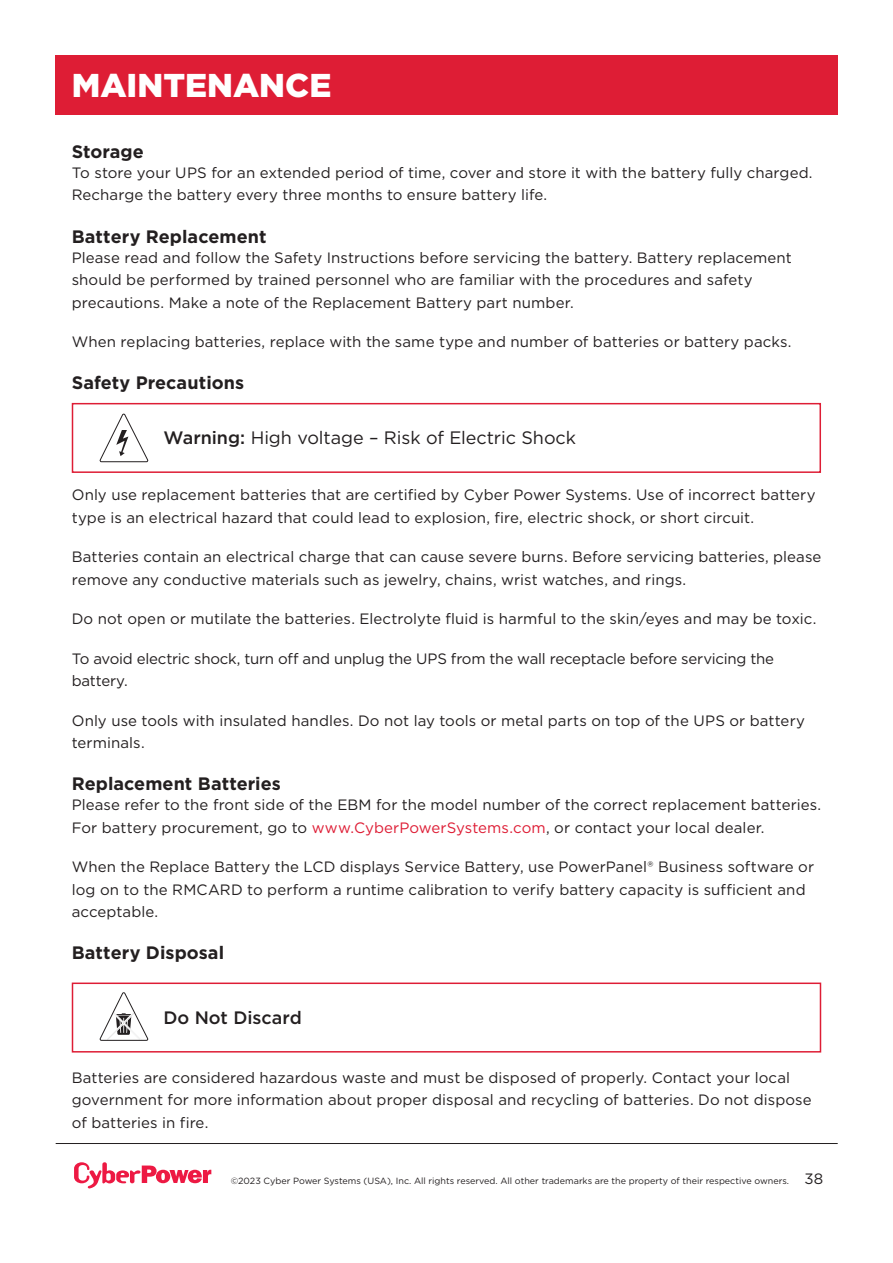
<style>
.page{position:relative;width:893px;height:1263px;background:#fff}
.page>*{position:absolute;margin:0;border:0;box-sizing:border-box;transform-origin:0 0}
.t1{font:900 33px "Gotham";color:#fff}
.t2{font:700 18px "Gotham";letter-spacing:.005em;color:#231f20}
.t3{font:18px "Gotham";letter-spacing:-.005em;color:#231f20}
.t4{font:500 18px "Gotham";color:#231f20}
.t5{font:15px/22.5px "Gotham";letter-spacing:.005em;color:#231f20}
.t6{font:15px/22.5px "Gotham";letter-spacing:-.015em;color:#231f20}
.t7{font:9px "Gotham";color:#231f20}
.s1{font-weight:500}
.s2{color:#de1d35}
.s3{font-size:15px}
</style>
<div class="page">
<div style="left:55px;top:55px;width:782px;height:60px;background:#de1d35"></div>
<hr style="left:56px;top:1143px;width:782px;height:1px;background:#231f20">
<svg style="left:74px;top:1162px;width:137px;height:26px"></svg>
<svg style="left:99px;top:413px;width:49px;height:49px"></svg>
<div style="left:72px;top:403px;width:749px;height:70px;border:2px solid #de1d35"></div>
<svg style="left:99px;top:992px;width:49px;height:49px"></svg>
<div style="left:72px;top:982px;width:749px;height:70px;border:2px solid #de1d35"></div>
<h1 class="t1" style="left:72px;top:63px;width:261px">MAINTENANCE</h1>
<h2 class="t2" style="left:72px;top:140px;width:74px">Storage</h2>
<p class="t5" style="left:72px;top:161px;width:742px">To store your UPS for an extended period of time, cover and store it with the battery fully charged.<br>Recharge the battery every three months to ensure battery life.</p>
<h2 class="t2" style="left:72px;top:224px;width:196px">Battery Replacement</h2>
<p class="t5" style="left:72px;top:246px;width:721px">Please read and follow the Safety Instructions before servicing the battery. Battery replacement should be performed by trained personnel who are familiar with the procedures and safety precautions. Make a note of the Replacement Battery part number.</p>
<p class="t5" style="left:72px;top:330px;width:721px">When replacing batteries, replace with the same type and number of batteries or battery packs.</p>
<h2 class="t2" style="left:72px;top:371px;width:174px">Safety Precautions</h2>
<p class="t3" style="left:163px;top:427px;width:414px"><span class="s1">Warning:</span> High voltage – Risk of Electric Shock</p>
<p class="t5" style="left:72px;top:483px;width:745px">Only use replacement batteries that are certified by Cyber Power Systems. Use of incorrect battery type is an electrical hazard that could lead to explosion, fire, electric shock, or short circuit.</p>
<p class="t5" style="left:72px;top:545px;width:751px">Batteries contain an electrical charge that can cause severe burns. Before servicing batteries, please remove any conductive materials such as jewelry, chains, wrist watches, and rings.</p>
<p class="t5" style="left:72px;top:607px;width:746px">Do not open or mutilate the batteries. Electrolyte fluid is harmful to the skin/eyes and may be toxic.</p>
<p class="t6" style="left:72px;top:647px;width:704px">To avoid electric shock, turn off and unplug the UPS from the wall receptacle before servicing the battery.</p>
<p class="t5" style="left:72px;top:709px;width:735px">Only use tools with insulated handles. Do not lay tools or metal parts on top of the UPS or battery terminals.</p>
<h2 class="t2" style="left:72px;top:772px;width:210px">Replacement Batteries</h2>
<p class="t5" style="left:72px;top:793px;width:751px">Please refer to the front side of the EBM for the model number of the correct replacement batteries.<br>For battery procurement, go to <span class="s2">www.CyberPowerSystems.com</span>, or contact your local dealer.</p>
<p class="t5" style="left:72px;top:855px;width:744px">When the Replace Battery the LCD displays Service Battery, use PowerPanel® Business software or log on to the RMCARD to perform a runtime calibration to verify battery capacity is sufficient and acceptable.</p>
<h2 class="t2" style="left:72px;top:941px;width:154px">Battery Disposal</h2>
<p class="t4" style="left:163px;top:1005px;width:140px">Do Not Discard</p>
<p class="t5" style="left:72px;top:1066px;width:741px">Batteries are considered hazardous waste and must be disposed of properly. Contact your local government for more information about proper disposal and recycling of batteries. Do not dispose of batteries in fire.</p>
<p class="t7" style="left:231px;top:1175px;width:594px">©2023 Cyber Power Systems (USA), Inc. All rights reserved. All other trademarks are the property of their respective owners. <span class="s3">38</span></p>
</div>
